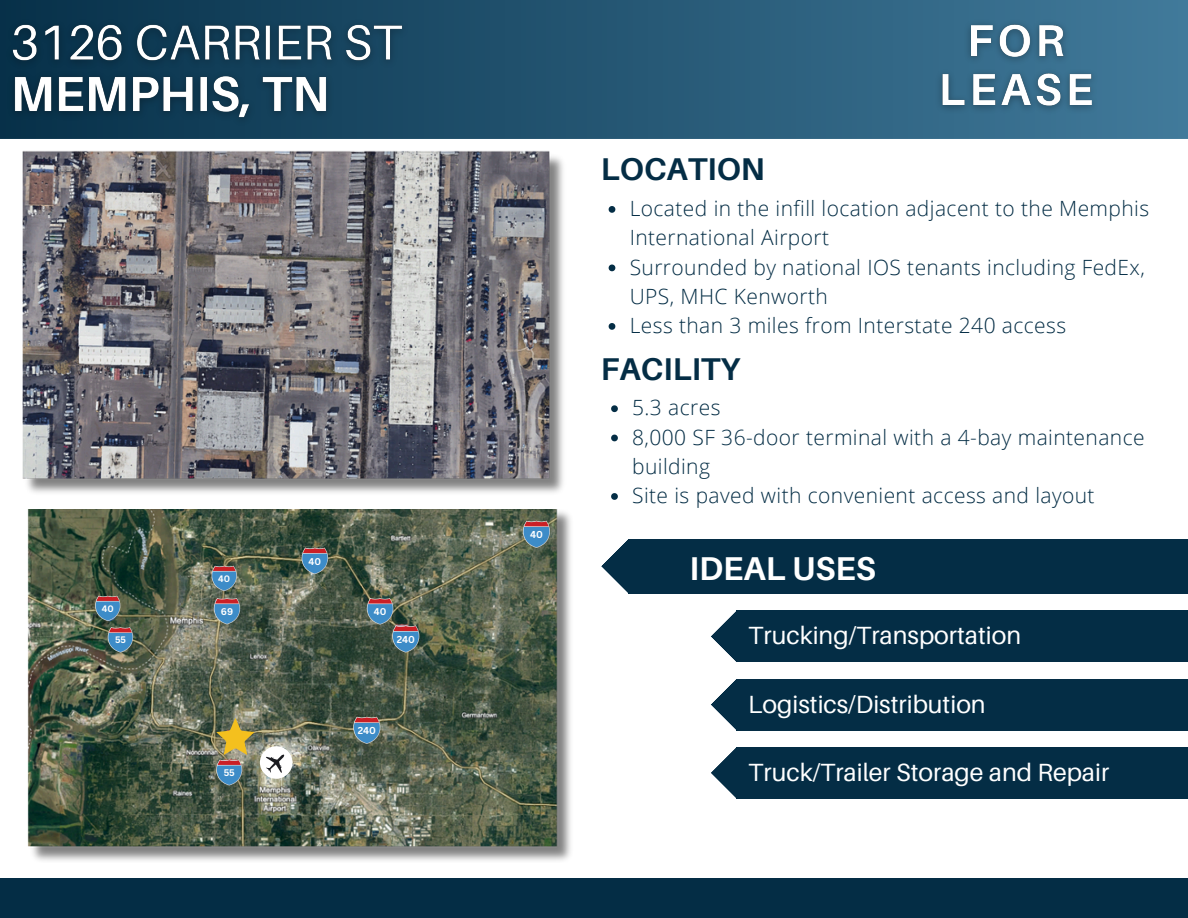
<style>
.page{position:relative;width:1188px;height:918px;background:#fff}
.page>*{position:absolute;margin:0;border:0;box-sizing:border-box;transform-origin:0 0}
.t1{font:700 33px "Aileron";color:#fff}
.t2{font:700 31.5px "Aileron";color:#042d45}
.t3{font:24.9px "Aileron";color:#fff}
.t4{font:300 21px/29.2px "Open Sans";letter-spacing:.02em;color:#042d45}
.t5{font:700 9.75px "Canva Sans";color:#fff}
.t6{font:700 9.6px "Canva Sans";color:#fff}
.t7{font:700 9.45px "Canva Sans";color:#fff}
.t8{font:700 9.3px "Canva Sans";color:#fff}
.t9{font:700 9.15px "Canva Sans";color:#fff}
</style>
<div class="page">
<div style="left:0;top:879px;width:1188px;height:39px;background:#042d45"></div>
<div style="left:628px;top:540px;width:560px;height:54px;background:#042d45"></div>
<div style="left:736px;top:679px;width:452px;height:51px;background:#042d45"></div>
<div style="left:736px;top:611px;width:452px;height:51px;background:#042d45"></div>
<svg style="left:711px;top:611px;width:25px;height:51px"></svg>
<svg style="left:601px;top:539px;width:54px;height:54px"></svg>
<svg style="left:711px;top:679px;width:25px;height:51px"></svg>
<img style="left:22px;top:150px;width:541px;height:343px">
<img style="left:27px;top:510px;width:544px;height:351px">
<svg style="left:0;top:0;width:1188px;height:139px;background:#295c79"></svg>
<svg style="left:214px;top:598px;width:26px;height:26px"></svg>
<svg style="left:353px;top:717px;width:27px;height:27px"></svg>
<img style="left:216px;top:718px;width:83px;height:68px">
<svg style="left:302px;top:548px;width:26px;height:26px"></svg>
<svg style="left:212px;top:566px;width:25px;height:25px"></svg>
<svg style="left:108px;top:627px;width:25px;height:25px"></svg>
<svg style="left:367px;top:598px;width:52px;height:54px;background:#586b71"></svg>
<svg style="left:609px;top:206px;width:6px;height:7px"></svg>
<svg style="left:609px;top:265px;width:6px;height:6px"></svg>
<svg style="left:609px;top:323px;width:6px;height:7px"></svg>
<svg style="left:611px;top:405px;width:7px;height:7px"></svg>
<svg style="left:611px;top:435px;width:7px;height:6px"></svg>
<svg style="left:611px;top:493px;width:7px;height:7px"></svg>
<img style="left:931px;top:15px;width:175px;height:105px">
<svg style="left:95px;top:596px;width:25px;height:25px"></svg>
<svg style="left:523px;top:521px;width:27px;height:27px"></svg>
<img style="left:0;top:14px;width:416px;height:118px">
<div style="left:736px;top:747px;width:452px;height:52px;background:#042d45"></div>
<svg style="left:711px;top:748px;width:25px;height:50px"></svg>
<p class="t9" style="left:102px;top:602px;width:14px">40</p>
<p class="t9" style="left:218px;top:572px;width:14px">40</p>
<p class="t7" style="left:221px;top:605px;width:14px">69</p>
<p class="t6" style="left:309px;top:554px;width:14px">40</p>
<p class="t6" style="left:374px;top:605px;width:14px">40</p>
<p class="t9" style="left:115px;top:634px;width:13px">55</p>
<p class="t5" style="left:397px;top:632px;width:20px">240</p>
<p class="t8" style="left:224px;top:766px;width:13px">55</p>
<p class="t5" style="left:358px;top:724px;width:20px">240</p>
<p class="t5" style="left:530px;top:528px;width:14px">40</p>
<p class="t2" style="left:601px;top:149px;width:165px">LOCATION</p>
<p class="t4" style="left:630px;top:193px;width:521px">Located in the infill location adjacent to the Memphis<br>International Airport</p>
<p class="t4" style="left:630px;top:252px;width:517px">Surrounded by national IOS tenants including FedEx,<br>UPS, MHC Kenworth</p>
<p class="t4" style="left:630px;top:310px;width:438px">Less than 3 miles from Interstate 240 access</p>
<p class="t2" style="left:601px;top:349px;width:141px">FACILITY</p>
<p class="t4" style="left:632px;top:393px;width:90px">5.3 acres</p>
<p class="t4" style="left:632px;top:422px;width:514px">8,000 SF 36-door terminal with a 4-bay maintenance building</p>
<p class="t4" style="left:632px;top:480px;width:464px">Site is paved with convenient access and layout</p>
<p class="t1" style="left:690px;top:548px;width:188px">IDEAL USES</p>
<p class="t3" style="left:748px;top:620px;width:274px">Trucking/Transportation</p>
<p class="t3" style="left:748px;top:688px;width:239px">Logistics/Distribution</p>
<p class="t3" style="left:748px;top:757px;width:362px">Truck/Trailer Storage and Repair</p>
</div>
